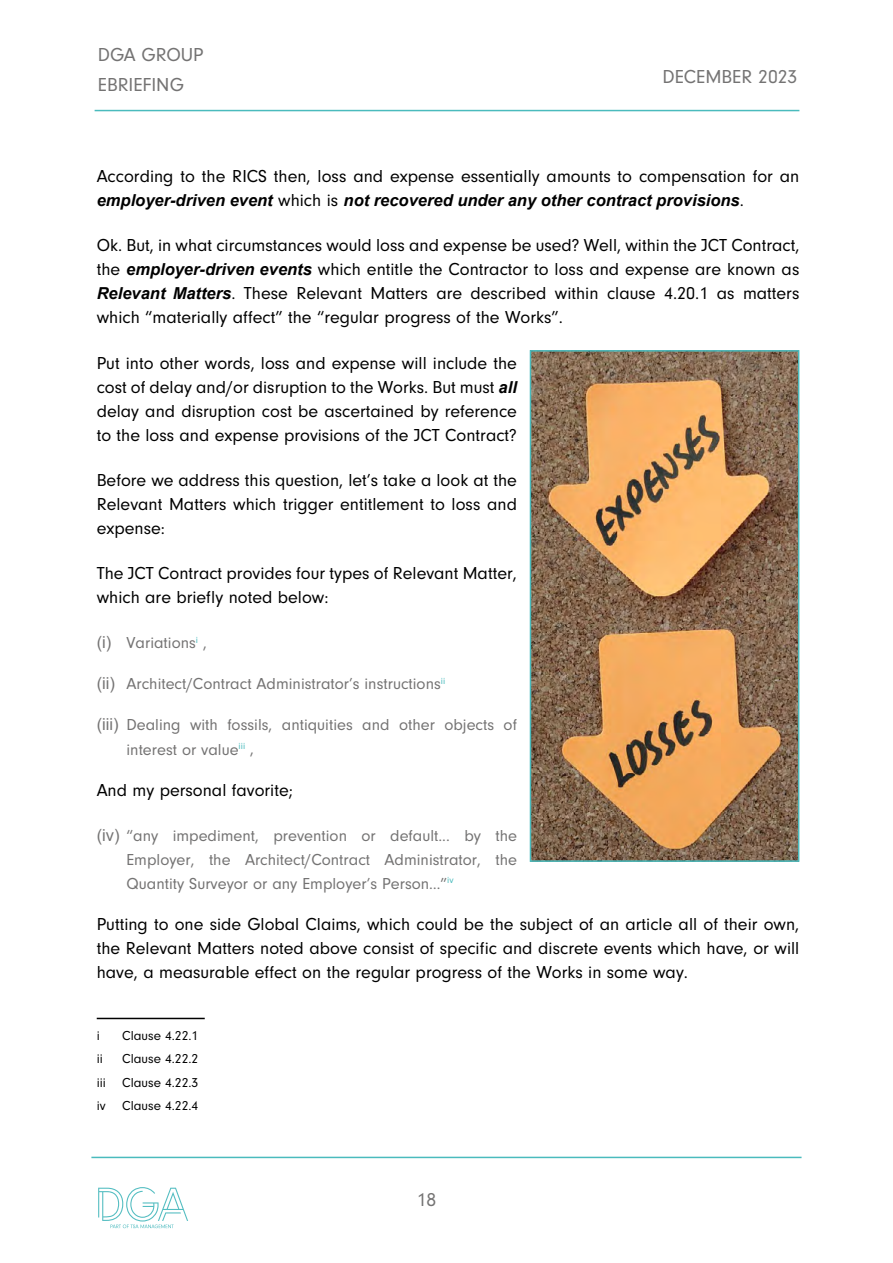
<style>
.page{position:relative;width:893px;height:1263px;background:#fff}
.page>*{position:absolute;margin:0;border:0;box-sizing:border-box;transform-origin:0 0}
.t1{font:19.5px/30px "Neuzeit Gro";color:#747373}
.t2{font:18px/24px "Neuzeit Gro";color:#000;text-align:justify}
.t3{font:16.5px/24px "Neuzeit Gro";color:#747373}
.t4{font:italic 700 16.5px "Arial";color:#000}
.t5{font:13.5px/23.4px "Neuzeit Gro";color:#000;text-align:justify}
.s1{font-family:"Neuzeit Gro";font-weight:400;font-style:normal;font-size:18px}
.s2{font-family:"Arial";font-weight:700;font-style:italic;font-size:16.5px}
.s3{font-family:"Arial"}
</style>
<div class="page">
<hr style="left:91px;top:1157px;width:710px;height:1px;background:#4abbbd">
<hr style="left:95px;top:110px;width:704px;height:1px;background:#4abbbd">
<svg style="left:98px;top:1187px;width:90px;height:41px"></svg>
<hr style="left:97px;top:1018px;width:108px;height:1px;background:#000">
<img style="left:533px;top:353px;width:263px;height:506px">
<div style="left:530px;top:350px;width:269px;height:512px;border:2px solid #4abbbd"></div>
<p class="t1" style="left:98px;top:40px;width:107px">DGA GROUP<br>EBRIEFING</p>
<p class="t1" style="left:662px;top:62px;width:136px">DECEMBER 2023</p>
<p class="t2" style="left:97px;top:165px;width:704px">According to the RICS then, loss and expense essentially amounts to compensation for an</p>
<p class="t4" style="left:97px;top:189px;width:649px">employer-driven event <span class="s1">which is</span> not recovered under any other contract provisions<span class="s1">.</span></p>
<p class="t2" style="left:97px;top:234px;width:704px">Ok. But, in what circumstances would loss and expense be used? Well, within the JCT Contract, the <span class="s2">employer-driven events</span> which entitle the Contractor to loss and expense are known as <span class="s2">Relevant Matters</span>. These Relevant Matters are described within clause 4.20.1 as matters which “materially affect” the “regular progress of the Works”.</p>
<p class="t2" style="left:97px;top:351px;width:422px">Put into other words, loss and expense will include the cost of delay and/or disruption to the Works. But must <span class="s2">all </span>delay and disruption cost be ascertained by reference to the loss and expense provisions of the JCT Contract?</p>
<p class="t2" style="left:97px;top:468px;width:422px">Before we address this question, let’s take a look at the Relevant Matters which trigger entitlement to loss and expense:</p>
<p class="t2" style="left:97px;top:562px;width:422px">The JCT Contract provides four types of Relevant Matter, which are briefly noted below:</p>
<p class="t3" style="left:97px;top:631px;width:112px"><span class="s3">(i)</span> Variations<sup>i</sup> ,</p>
<p class="t3" style="left:97px;top:672px;width:350px"><span class="s3">(ii)</span> Architect/Contract Administrator’s instructions<sup>ii</sup></p>
<p class="t3" style="left:127px;top:713px;width:392px;text-indent:-30px"><span class="s3">(iii)</span> Dealing with fossils, antiquities and other objects of interest or value<sup>iii</sup> ,</p>
<p class="t2" style="left:97px;top:778px;width:198px">And my personal favorite;</p>
<p class="t3" style="left:126px;top:824px;width:392px;text-align:justify;text-indent:-30px"><span class="s3">(iv)</span> “any impediment, prevention or default... by the Employer, the Architect/Contract Administrator, the Quantity Surveyor or any Employer’s Person…”<sup>iv</sup></p>
<p class="t2" style="left:97px;top:912px;width:704px">Putting to one side Global Claims, which could be the subject of an article all of their own, the Relevant Matters noted above consist of specific and discrete events which have, or will have, a measurable effect on the regular progress of the Works in some way.</p>
<p class="t5" style="left:97px;top:1024px;width:5px">i</p>
<p class="t5" style="left:122px;top:1024px;width:78px">Clause 4.22.1</p>
<p class="t5" style="left:97px;top:1047px;width:8px">ii</p>
<p class="t5" style="left:97px;top:1047px;width:103px;text-indent:26px">Clause 4.22.2 iii Clause 4.22.3 iv Clause 4.22.4</p>
<p class="t1" style="left:417px;top:1185px;width:21px">18</p>
</div>
